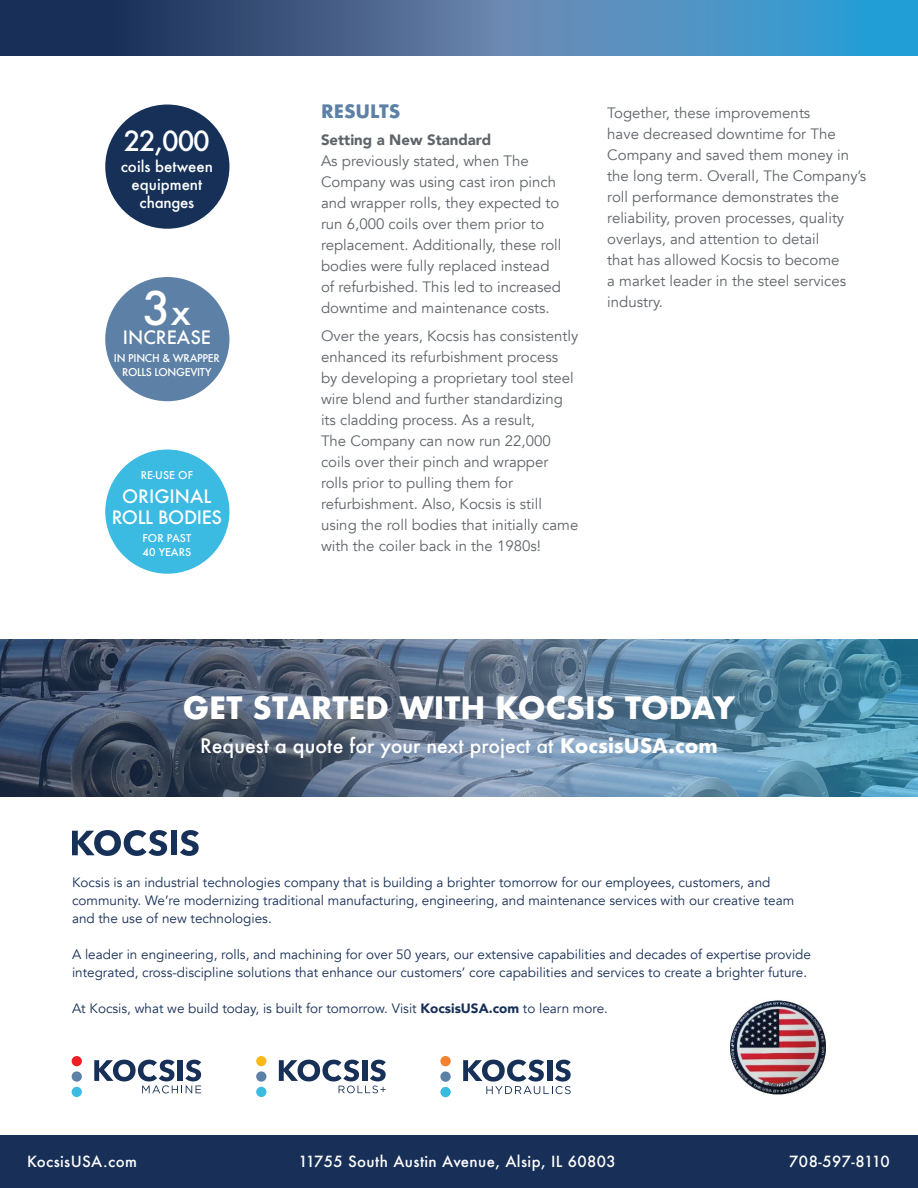
<style>
.page{position:relative;width:918px;height:1188px;background:#fff}
.page>*{position:absolute;margin:0;border:0;box-sizing:border-box;transform-origin:0 0}
.t1{font:500 45px "Futura";color:#fff}
.t2{font:700 30px "Futura";color:#fff}
.t3{font:500 27px "Futura";color:#fff}
.t4{font:500 19.5px "Futura";color:#fff}
.t5{font:500 18px/21px "Futura";letter-spacing:-.02em;color:#fff;text-align:center}
.t6{font:500 18px "Futura";color:#fff}
.t7{font:700 18px "Futura";color:#5c80a6}
.t8{font:15px/21px "Avenir";color:#5f6469}
.t9{font:500 15px "Futura";letter-spacing:.02em;color:#fff}
.t10{font:500 15px/18px "Futura";color:#fff;text-align:center}
.t11{font:900 15px "Avenir";color:#5f6469}
.t12{font:13.5px/18px "Avenir";color:#182f57}
.t13{font:500 10.5px/13.5px "Futura";letter-spacing:-.03em;color:#fff;text-align:center}
.t14{font:500 10.5px/13.5px "Futura";color:#fff}
.s1{font-size:36px}
.s2{font-weight:700}
.s3{font-weight:900}
</style>
<div class="page">
<svg style="left:0;top:639px;width:918px;height:158px;background:#57748d"></svg>
<svg style="left:0;top:0;width:918px;height:55px;background:#3f6f9a"></svg>
<img style="left:730px;top:1000px;width:96px;height:95px">
<svg style="left:72px;top:830px;width:95px;height:26px"></svg>
<div style="left:171px;top:831px;width:6px;height:24px;background:#163057"></div>
<svg style="left:180px;top:830px;width:19px;height:26px"></svg>
<div style="left:0;top:1135px;width:918px;height:53px;background:#182f57"></div>
<div style="left:72px;top:1056px;width:10px;height:10px;background:#ed1d24;border-radius:50%"></div>
<div style="left:72px;top:1071px;width:10px;height:11px;background:#5c80a6;border-radius:50%"></div>
<div style="left:72px;top:1087px;width:10px;height:10px;background:#3bbae2;border-radius:50%"></div>
<svg style="left:94px;top:1060px;width:107px;height:33px"></svg>
<div style="left:256px;top:1056px;width:10px;height:10px;background:#fdb913;border-radius:50%"></div>
<div style="left:256px;top:1071px;width:10px;height:11px;background:#5c80a6;border-radius:50%"></div>
<div style="left:256px;top:1087px;width:10px;height:10px;background:#3bbae2;border-radius:50%"></div>
<svg style="left:279px;top:1060px;width:107px;height:33px"></svg>
<div style="left:440px;top:1056px;width:11px;height:10px;background:#f58232;border-radius:50%"></div>
<div style="left:440px;top:1071px;width:11px;height:11px;background:#5c80a6;border-radius:50%"></div>
<div style="left:440px;top:1087px;width:11px;height:10px;background:#3bbae2;border-radius:50%"></div>
<svg style="left:463px;top:1060px;width:108px;height:34px"></svg>
<div style="left:105px;top:105px;width:124px;height:124px;background:#163057;border-radius:50%"></div>
<div style="left:105px;top:277px;width:124px;height:124px;background:#5c80a6;border-radius:50%"></div>
<div style="left:105px;top:450px;width:124px;height:124px;background:#3bbae2;border-radius:50%"></div>
<h3 class="t3" style="left:124px;top:123px;width:88px">22,000</h3>
<p class="t10" style="left:121px;top:157px;width:94px">coils between equipment changes</p>
<h1 class="t1" style="left:143px;top:277px;width:49px">3<span class="s1">x</span></h1>
<p class="t6" style="left:123px;top:325px;width:90px">INCREASE</p>
<p class="t13" style="left:114px;top:352px;width:107px">IN PINCH &amp; WRAPPER<br>ROLLS LONGEVITY</p>
<p class="t13" style="left:141px;top:469px;width:54px">RE-USE OF</p>
<p class="t5" style="left:112px;top:486px;width:112px">ORIGINAL<br>ROLL BODIES</p>
<p class="t14" style="left:143px;top:532px;width:50px">FOR PAST<br>40 YEARS</p>
<p class="t7" style="left:321px;top:98px;width:81px">RESULTS</p>
<p class="t11" style="left:321px;top:127px;width:172px">Setting a New Standard</p>
<p class="t8" style="left:321px;top:151px;width:242px">As previously stated, when The Company was using cast iron pinch and wrapper rolls, they expected to run 6,000 coils over them prior to replacement. Additionally, these roll bodies were fully replaced instead of refurbished. This led to increased downtime and maintenance costs.</p>
<p class="t8" style="left:321px;top:326px;width:259px">Over the years, Kocsis has consistently enhanced its refurbishment process<br>by developing a proprietary tool steel wire blend and further standardizing its cladding process. As a result,<br>The Company can now run 22,000 coils over their pinch and wrapper rolls prior to pulling them for refurbishment. Also, Kocsis is still using the roll bodies that initially came with the coiler back in the 1980s!</p>
<p class="t8" style="left:607px;top:102px;width:260px">Together, these improvements<br>have decreased downtime for The<br>Company and saved them money in the long term. Overall, The Company’s roll performance demonstrates the reliability, proven processes, quality overlays, and attention to detail<br>that has allowed Kocsis to become<br>a market leader in the steel services industry.</p>
<h2 class="t2" style="left:183px;top:686px;width:554px">GET STARTED WITH KOCSIS TODAY</h2>
<h3 class="t4" style="left:200px;top:732px;width:519px">Request a quote for your next project at <span class="s2">KocsisUSA.com</span></h3>
<p class="t12" style="left:72px;top:874px;width:724px">Kocsis is an industrial technologies company that is building a brighter tomorrow for our employees, customers, and community. We’re modernizing traditional manufacturing, engineering, and maintenance services with our creative team and the use of new technologies.</p>
<p class="t12" style="left:72px;top:946px;width:741px">A leader in engineering, rolls, and machining for over 50 years, our extensive capabilities and decades of expertise provide integrated, cross-discipline solutions that enhance our customers’ core capabilities and services to create a brighter future.</p>
<p class="t12" style="left:72px;top:1000px;width:537px">At Kocsis, what we build today, is built for tomorrow. Visit <span class="s3">KocsisUSA.com</span> to learn more.</p>
<p class="t9" style="left:27px;top:1151px;width:112px">KocsisUSA.com</p>
<p class="t9" style="left:298px;top:1151px;width:319px">11755 South Austin Avenue, Alsip, IL 60803</p>
<p class="t9" style="left:789px;top:1151px;width:102px">708-597-8110</p>
</div>
